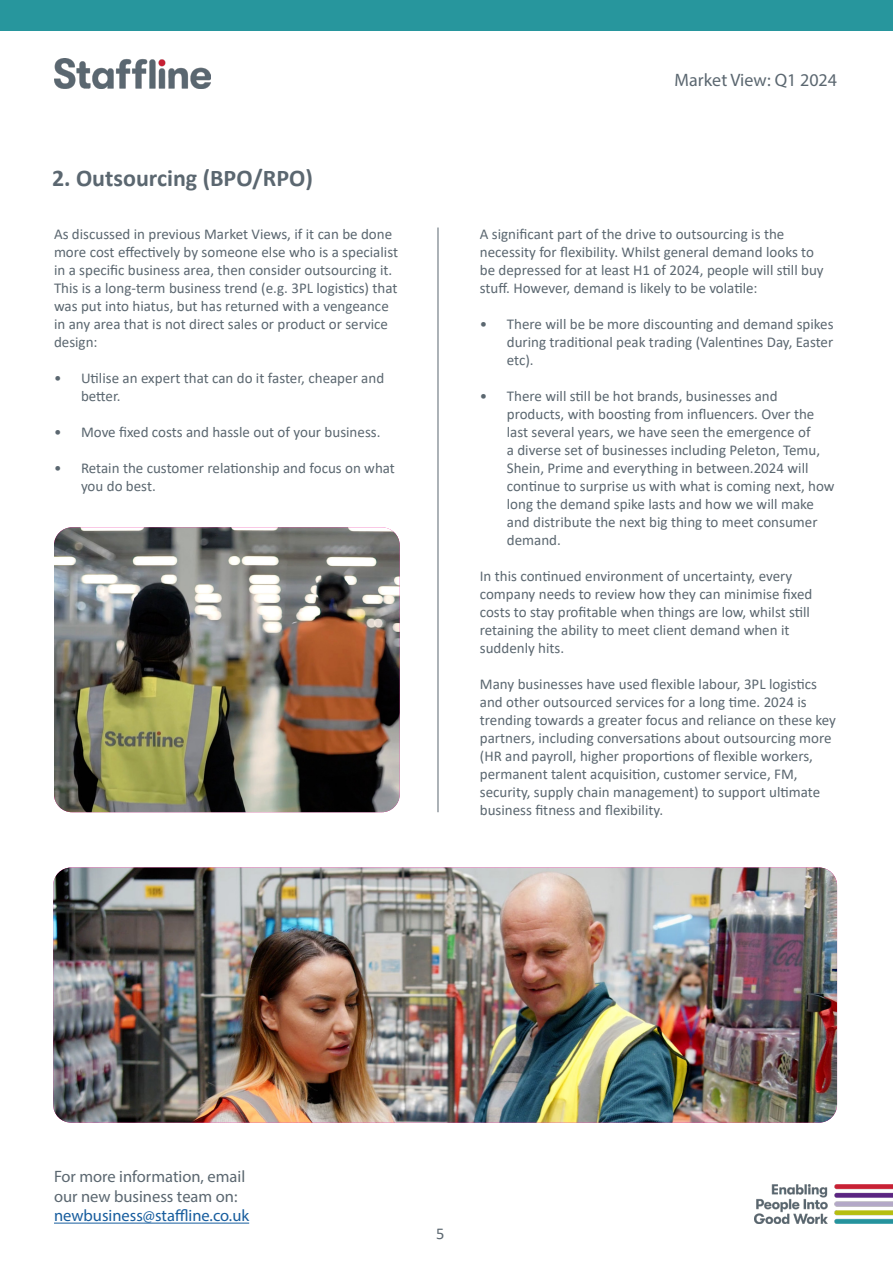
<style>
.page{position:relative;width:893px;height:1263px;background:#fff}
.page>*{position:absolute;margin:0;border:0;box-sizing:border-box;transform-origin:0 0}
.Page_Head{font:700 24px "Calibri";color:#5b6770}
.Page_Head-2{font:18px "Myriad Pro";color:#5b6770}
.Page_Head-3{font:16.5px/19.8px "Myriad Pro";color:#5b6770}
.Page_Head-4{font:16.5px "Calibri";color:#5b6770}
.Page_Head-5{font:15px/18px "Calibri";color:#5b6770}
.s1{color:#175d9e}
</style>
<div class="page">
<img style="left:54px;top:59px;width:156px;height:30px">
<img style="left:755px;top:1184px;width:138px;height:39px">
<hr style="left:54px;top:1223px;width:195px;height:1px;background:#175d9e">
<div style="left:0;top:0;width:893px;height:30px;background:#27969d"></div>
<hr style="left:438px;top:227px;width:1px;height:585px;background:#5b6770">
<img style="left:54px;top:527px;width:346px;height:285px">
<img style="left:53px;top:867px;width:784px;height:256px">
<p class="Page_Head" style="left:52px;top:161px;width:262px">2. Outsourcing (BPO/RPO)</p>
<p class="Page_Head-5" style="left:54px;top:224px;width:346px">As discussed in previous Market Views, if it can be done more cost effectively by someone else who is a specialist in a specific business area, then consider outsourcing it.<br>This is a long-term business trend (e.g. 3PL logistics) that was put into hiatus, but has returned with a vengeance in any area that is not direct sales or product or service design:</p>
<p class="Page_Head-5" style="left:81px;top:368px;width:305px;text-indent:-27px">• Utilise an expert that can do it faster, cheaper and better.</p>
<p class="Page_Head-5" style="left:54px;top:422px;width:328px">• Move fixed costs and hassle out of your business.</p>
<p class="Page_Head-5" style="left:81px;top:458px;width:315px;text-indent:-27px">• Retain the customer relationship and focus on what you do best.</p>
<p class="Page_Head-2" style="left:675px;top:69px;width:164px">Market View: Q1 2024</p>
<p class="Page_Head-5" style="left:480px;top:224px;width:345px">A significant part of the drive to outsourcing is the necessity for flexibility. Whilst general demand looks to be depressed for at least H1 of 2024, people will still buy stuff. However, demand is likely to be volatile:</p>
<p class="Page_Head-5" style="left:507px;top:314px;width:328px;text-align:justify;text-indent:-27px">• There will be be more discounting and demand spikes during traditional peak trading (Valentines Day, Easter etc).</p>
<p class="Page_Head-5" style="left:507px;top:386px;width:329px;text-indent:-27px">• There will still be hot brands, businesses and products, with boosting from influencers. Over the last several years, we have seen the emergence of<br>a diverse set of businesses including Peleton, Temu, Shein, Prime and everything in between.2024 will continue to surprise us with what is coming next, how long the demand spike lasts and how we will make and distribute the next big thing to meet consumer demand.</p>
<p class="Page_Head-5" style="left:480px;top:566px;width:334px">In this continued environment of uncertainty, every company needs to review how they can minimise fixed costs to stay profitable when things are low, whilst still retaining the ability to meet client demand when it suddenly hits.</p>
<p class="Page_Head-5" style="left:480px;top:674px;width:358px">Many businesses have used flexible labour, 3PL logistics and other outsourced services for a long time. 2024 is trending towards a greater focus and reliance on these key partners, including conversations about outsourcing more (HR and payroll, higher proportions of flexible workers, permanent talent acquisition, customer service, FM, security, supply chain management) to support ultimate business fitness and flexibility.</p>
<p class="Page_Head-3" style="left:54px;top:1166px;width:197px">For more information, email our new business team on: <span class="s1">newbusiness@staffline.co.uk</span></p>
<p class="Page_Head-4" style="left:436px;top:1222px;width:10px">5</p>
</div>
